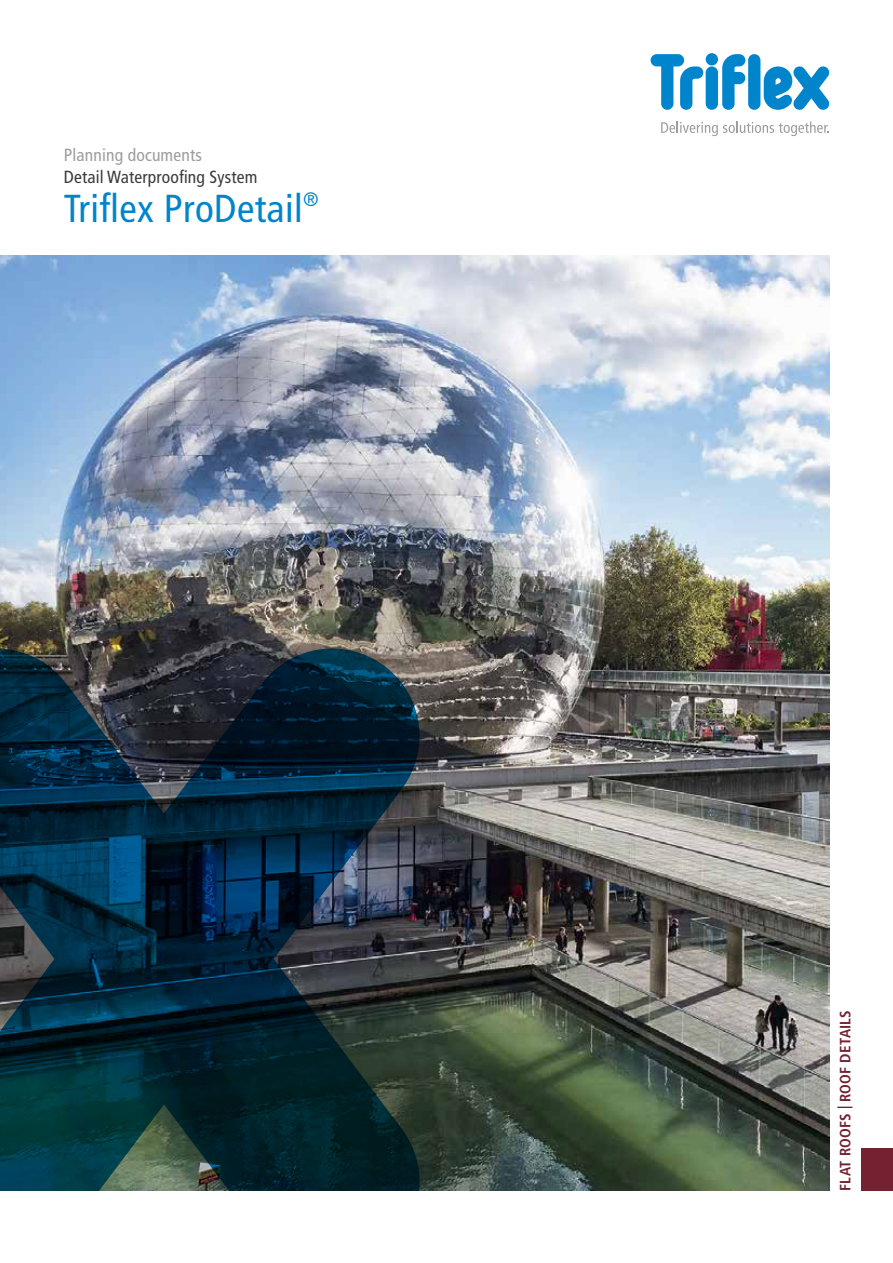
<style>
.page{position:relative;width:893px;height:1263px;background:#fff}
.page>*{position:absolute;margin:0;border:0;box-sizing:border-box;transform-origin:0 0}
.t1{font:condensed 39px "Frutiger LT Pro";letter-spacing:.01em;color:#0085cd}
.t2{font:condensed 17.55px "Frutiger LT Pro";letter-spacing:.01em;color:#3b3b3a}
.t3{font:condensed 17.55px "Frutiger LT Pro";letter-spacing:.01em;color:#9c9d9d}
.t4{font:700 condensed 15px "Frutiger LT Pro";letter-spacing:.015em;color:#742232}
</style>
<div class="page">
<svg style="left:651px;top:54px;width:52px;height:56px"></svg>
<div style="left:706px;top:66px;width:12px;height:44px;background:#0085cd;border-radius:6px"></div>
<div style="left:706px;top:53px;width:12px;height:12px;background:#0085cd;border-radius:50%"></div>
<svg style="left:722px;top:54px;width:23px;height:56px"></svg>
<svg style="left:764px;top:66px;width:65px;height:44px"></svg>
<div style="left:748px;top:54px;width:12px;height:56px;background:#0085cd;border-radius:6px"></div>
<svg style="left:661px;top:121px;width:168px;height:15px"></svg>
<img style="left:0;top:255px;width:829px;height:936px">
<div style="left:861px;top:1148px;width:32px;height:43px;background:#742232"></div>
<svg style="left:0;top:648px;width:420px;height:543px;background:#102d3b"></svg>
<p class="t3" style="left:64px;top:144px;width:140px">Planning documents</p>
<p class="t2" style="left:64px;top:167px;width:195px">Detail Waterproofing System</p>
<h1 class="t1" style="left:64px;top:186px;width:256px">Triflex ProDetail<sup>®</sup></h1>
<p class="t4" style="left:836px;top:1191px;width:182px;rotate:-90deg">FLAT ROOFS | ROOF DETAILS</p>
</div>
